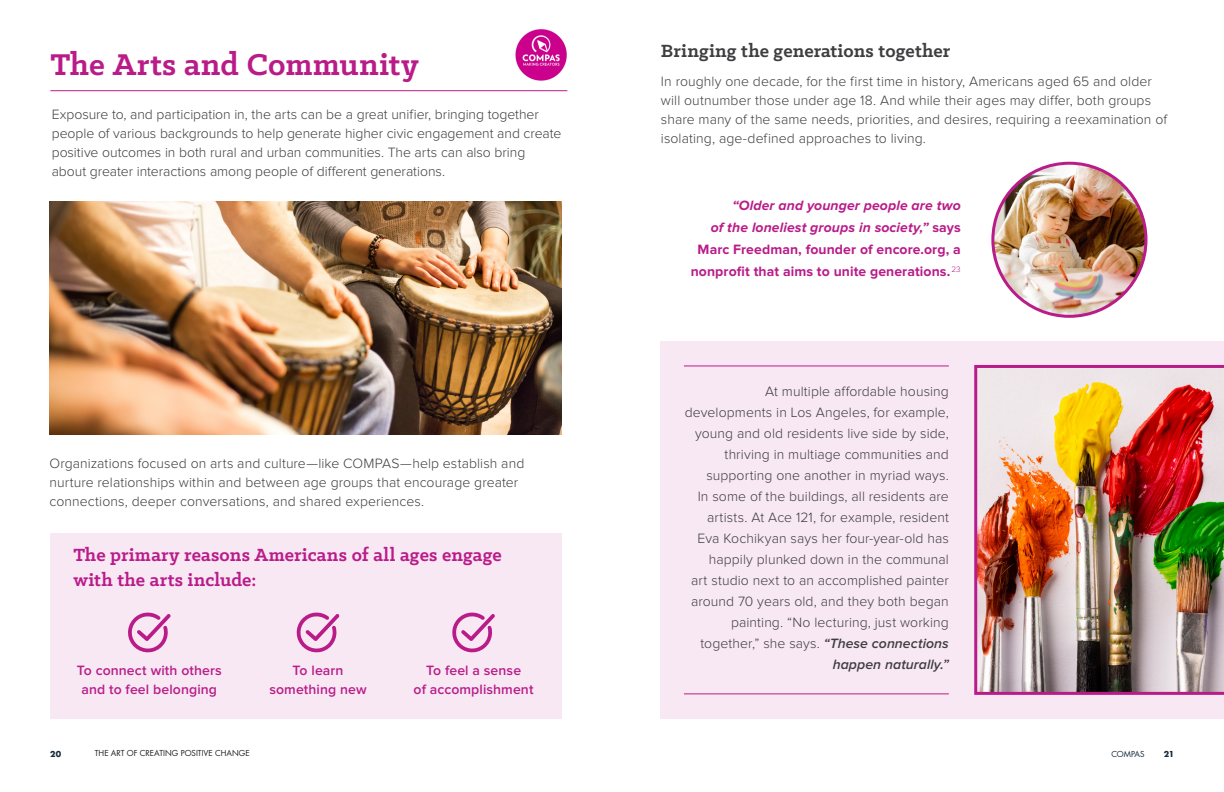
<style>
.page{position:relative;width:1224px;height:792px;background:#fff}
.page>*{position:absolute;margin:0;border:0;box-sizing:border-box;transform-origin:0 0}
.t1{font:700 34px "Klinic Slab";letter-spacing:.005em;color:#b91c89}
.t2{font:700 20px/25px "Klinic Slab";letter-spacing:.01em;color:#b91c89}
.t3{font:700 20px "Klinic Slab";letter-spacing:.005em;color:#3e3d3f}
.Text__lead_In{font:300 14px/21px "Proxima Nova";letter-spacing:.005em;color:#3e3d3f}
.t4{font:700 14px/22px "Proxima Nova";letter-spacing:.005em;color:#b91c89;text-align:right}
.t5{font:600 14px/19px "Proxima Nova";letter-spacing:.01em;color:#b91c89;text-align:center}
.t6{font:8px "Futura Std";color:#231f20}
.t7{font:8px "Futura Std";letter-spacing:-.01em;color:#172938}
.t8{font:700 8px "Futura";color:#172938}
.s1{font-style:italic}
.s2{font-weight:600;font-style:italic}
</style>
<div class="page">
<div style="left:50px;top:533px;width:512px;height:186px;background:#f8e8f3"></div>
<div style="left:661px;top:341px;width:563px;height:378px;background:#f8e8f3"></div>
<hr style="left:50px;top:90px;width:517px;height:1px;background:#b91c89">
<img style="left:515px;top:29px;width:52px;height:52px">
<img style="left:50px;top:202px;width:512px;height:233px">
<svg style="left:128px;top:613px;width:43px;height:40px"></svg>
<svg style="left:296px;top:613px;width:43px;height:40px"></svg>
<svg style="left:452px;top:613px;width:43px;height:40px"></svg>
<img style="left:993px;top:163px;width:153px;height:153px;border-radius:77px">
<div style="left:991px;top:162px;width:156px;height:156px;border:3px solid #b91c89;border-radius:50%"></div>
<img style="left:974px;top:365px;width:250px;height:330px">
<hr style="left:684px;top:693px;width:265px;height:1px;background:#b91c89">
<hr style="left:684px;top:365px;width:265px;height:1px;background:#b91c89">
<p class="t1" style="left:51px;top:42px;width:370px">The Arts and Community</p>
<p class="Text__lead_In" style="left:52px;top:105px;width:511px;line-height:19px">Exposure to, and participation in, the arts can be a great unifier, bringing together people of various backgrounds to help generate higher civic engagement and create positive outcomes in both rural and urban communities. The arts can also bring about greater interactions among people of different generations.</p>
<p class="Text__lead_In" style="left:50px;top:455px;width:476px;line-height:19px">Organizations focused on arts and culture—like COMPAS—help establish and nurture relationships within and between age groups that encourage greater connections, deeper conversations, and shared experiences.</p>
<p class="t2" style="left:73px;top:542px;width:430px">The primary reasons Americans of all ages engage with the arts include:</p>
<p class="t5" style="left:77px;top:661px;width:146px">To connect with others and to feel belonging</p>
<p class="t5" style="left:269px;top:661px;width:99px">To learn something new</p>
<p class="t5" style="left:414px;top:661px;width:121px">To feel a sense<br>of accomplishment</p>
<p class="t3" style="left:661px;top:38px;width:291px">Bringing the generations together</p>
<p class="Text__lead_In" style="left:661px;top:72px;width:508px;line-height:19px">In roughly one decade, for the first time in history, Americans aged 65 and older will outnumber those under age 18. And while their ages may differ, both groups share many of the same needs, priorities, and desires, requiring a reexamination of isolating, age-defined approaches to living.</p>
<p class="t4" style="left:691px;top:195px;width:271px"><span class="s1">“Older and younger people are two<br>of the loneliest groups in society,”</span> says Marc Freedman, founder of encore.org, a nonprofit that aims to unite generations.<sup>23</sup></p>
<p class="Text__lead_In" style="left:685px;top:381px;width:265px;text-align:right">At multiple affordable housing developments in Los Angeles, for example, young and old residents live side by side, thriving in multiage communities and supporting one another in myriad ways.<br>In some of the buildings, all residents are artists. At Ace 121, for example, resident Eva Kochikyan says her four-year-old has happily plunked down in the communal<br>art studio next to an accomplished painter around 70 years old, and they both began painting. “No lecturing, just working together,” she says. <span class="s2">“These connections happen naturally.”</span></p>
<p class="t8" style="left:50px;top:748px;width:13px">20</p>
<p class="t6" style="left:95px;top:748px;width:156px">THE ART OF CREATING POSITIVE CHANGE</p>
<p class="t7" style="left:1111px;top:749px;width:35px">COMPAS</p>
<p class="t8" style="left:1164px;top:748px;width:12px">21</p>
</div>
